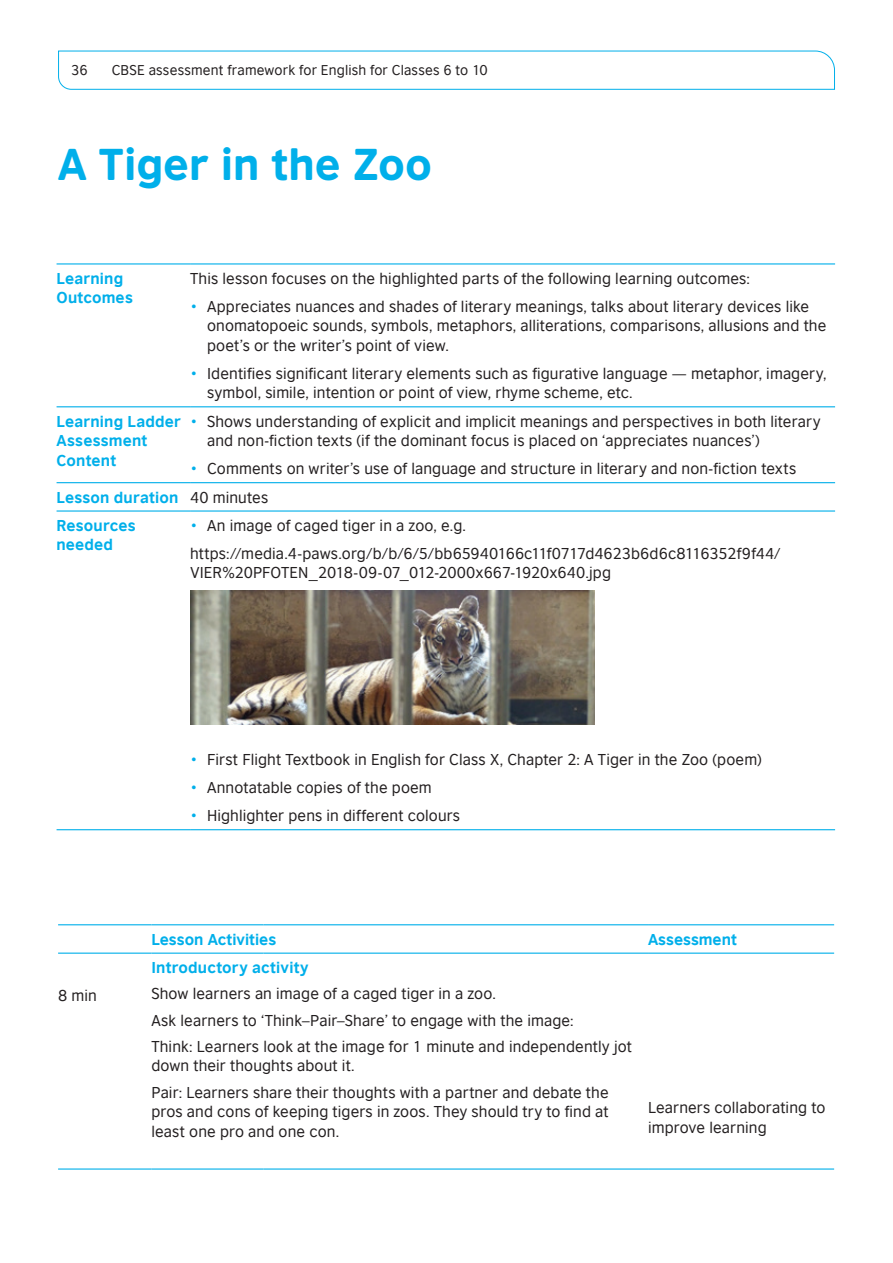
<style>
.page{position:relative;width:893px;height:1263px;background:#fff}
.page>*{position:absolute;margin:0;border:0;box-sizing:border-box;transform-origin:0 0}
.Chapter_name{font:42px "British Council Sans Headline";color:#00afea}
.Bullet_A{font:15px/19.5px "British Council Sans";letter-spacing:.01em;color:#231f20}
.body_text_new{font:700 15px/19.5px "British Council Sans";letter-spacing:.01em;color:#00afea}
.body_text_new-2{font:15px/19.5px "British Council Sans";letter-spacing:.01em;color:#231f20}
.Bullet_A-2{font:700 15px "British Council Sans";letter-spacing:.015em;color:#00afea}
.t1{font:13.5px "British Council Sans";letter-spacing:.01em;color:#231f20}
.s1{color:#00afea}
</style>
<div class="page">
<svg style="left:58px;top:50px;width:777px;height:40px"></svg>
<hr style="left:58px;top:924px;width:93px;height:1px;background:#00afea">
<hr style="left:151px;top:924px;width:112px;height:1px;background:#00afea">
<hr style="left:263px;top:924px;width:385px;height:1px;background:#00afea">
<hr style="left:648px;top:924px;width:186px;height:1px;background:#00afea">
<hr style="left:58px;top:952px;width:93px;height:2px;background:#00afea">
<hr style="left:151px;top:952px;width:112px;height:2px;background:#00afea">
<hr style="left:263px;top:952px;width:385px;height:2px;background:#00afea">
<hr style="left:648px;top:952px;width:186px;height:2px;background:#00afea">
<hr style="left:58px;top:1168px;width:93px;height:1px;background:#00afea">
<hr style="left:151px;top:1168px;width:112px;height:1px;background:#00afea">
<hr style="left:263px;top:1168px;width:385px;height:1px;background:#00afea">
<hr style="left:648px;top:1168px;width:186px;height:1px;background:#00afea">
<hr style="left:57px;top:263px;width:133px;height:1px;background:#00afea">
<hr style="left:190px;top:263px;width:645px;height:1px;background:#00afea">
<hr style="left:57px;top:406px;width:133px;height:1px;background:#00afea">
<hr style="left:190px;top:406px;width:645px;height:1px;background:#00afea">
<hr style="left:57px;top:482px;width:133px;height:1px;background:#00afea">
<hr style="left:190px;top:482px;width:645px;height:1px;background:#00afea">
<hr style="left:57px;top:510px;width:133px;height:2px;background:#00afea">
<hr style="left:190px;top:510px;width:645px;height:2px;background:#00afea">
<hr style="left:57px;top:829px;width:133px;height:1px;background:#00afea">
<hr style="left:190px;top:829px;width:645px;height:1px;background:#00afea">
<img style="left:190px;top:590px;width:405px;height:134px">
<p class="t1" style="left:71px;top:59px;width:18px">36</p>
<p class="t1" style="left:112px;top:59px;width:378px">CBSE assessment framework for English for Classes 6 to 10</p>
<p class="Chapter_name" style="left:58px;top:132px;width:376px">A Tiger in the Zoo</p>
<p class="body_text_new" style="left:57px;top:267px;width:78px">Learning<br>Outcomes</p>
<p class="Bullet_A" style="left:190px;top:267px;width:561px">This lesson focuses on the highlighted parts of the following learning outcomes:</p>
<p class="Bullet_A" style="left:207px;top:295px;width:621px;text-indent:-17px"><span class="s1">•</span> Appreciates nuances and shades of literary meanings, talks about literary devices like onomatopoeic sounds, symbols, metaphors, alliterations, comparisons, allusions and the poet’s or the writer’s point of view.</p>
<p class="Bullet_A" style="left:207px;top:362px;width:621px;text-indent:-17px"><span class="s1">•</span> Identifies significant literary elements such as figurative language — metaphor, imagery, symbol, simile, intention or point of view, rhyme scheme, etc.</p>
<p class="body_text_new" style="left:57px;top:410px;width:126px">Learning Ladder<br>Assessment<br>Content</p>
<p class="Bullet_A" style="left:207px;top:410px;width:615px;text-indent:-17px"><span class="s1">•</span> Shows understanding of explicit and implicit meanings and perspectives in both literary and non-fiction texts (if the dominant focus is placed on ‘appreciates nuances’)</p>
<p class="Bullet_A" style="left:190px;top:458px;width:608px"><span class="s1">•</span> Comments on writer’s use of language and structure in literary and non-fiction texts</p>
<p class="body_text_new" style="left:57px;top:485px;width:123px">Lesson duration</p>
<p class="body_text_new-2" style="left:190px;top:486px;width:80px">40 minutes</p>
<p class="body_text_new" style="left:57px;top:514px;width:81px">Resources needed</p>
<p class="Bullet_A" style="left:190px;top:514px;width:277px"><span class="s1">•</span> An image of caged tiger in a zoo, e.g.</p>
<p class="Bullet_A" style="left:190px;top:542px;width:592px">https://media.4-paws.org/b/b/6/5/bb65940166c11f0717d4623b6d6c8116352f9f44/<br>VIER%20PFOTEN_2018-09-07_012-2000x667-1920x640.jpg</p>
<p class="Bullet_A" style="left:190px;top:749px;width:573px"><span class="s1">•</span> First Flight Textbook in English for Class X, Chapter 2: A Tiger in the Zoo (poem)</p>
<p class="Bullet_A" style="left:190px;top:777px;width:243px"><span class="s1">•</span> Annotatable copies of the poem</p>
<p class="Bullet_A" style="left:190px;top:805px;width:272px"><span class="s1">•</span> Highlighter pens in different colours</p>
<p class="body_text_new-2" style="left:58px;top:984px;width:40px">8 min</p>
<p class="body_text_new" style="left:151px;top:928px;width:126px">Lesson Activities</p>
<p class="body_text_new" style="left:648px;top:928px;width:90px">Assessment</p>
<p class="Bullet_A-2" style="left:151px;top:954px;width:159px">Introductory activity</p>
<p class="Bullet_A" style="left:151px;top:983px;width:346px">Show learners an image of a caged tiger in a zoo.</p>
<p class="Bullet_A" style="left:151px;top:1009px;width:424px">Ask learners to ‘Think–Pair–Share’ to engage with the image:</p>
<p class="Bullet_A" style="left:151px;top:1035px;width:482px">Think: Learners look at the image for 1 minute and independently jot down their thoughts about it.</p>
<p class="Bullet_A" style="left:151px;top:1081px;width:459px;text-align:justify">Pair: Learners share their thoughts with a partner and debate the pros and cons of keeping tigers in zoos. They should try to find at least one pro and one con.</p>
<p class="body_text_new-2" style="left:648px;top:1096px;width:179px">Learners collaborating to improve learning</p>
</div>
